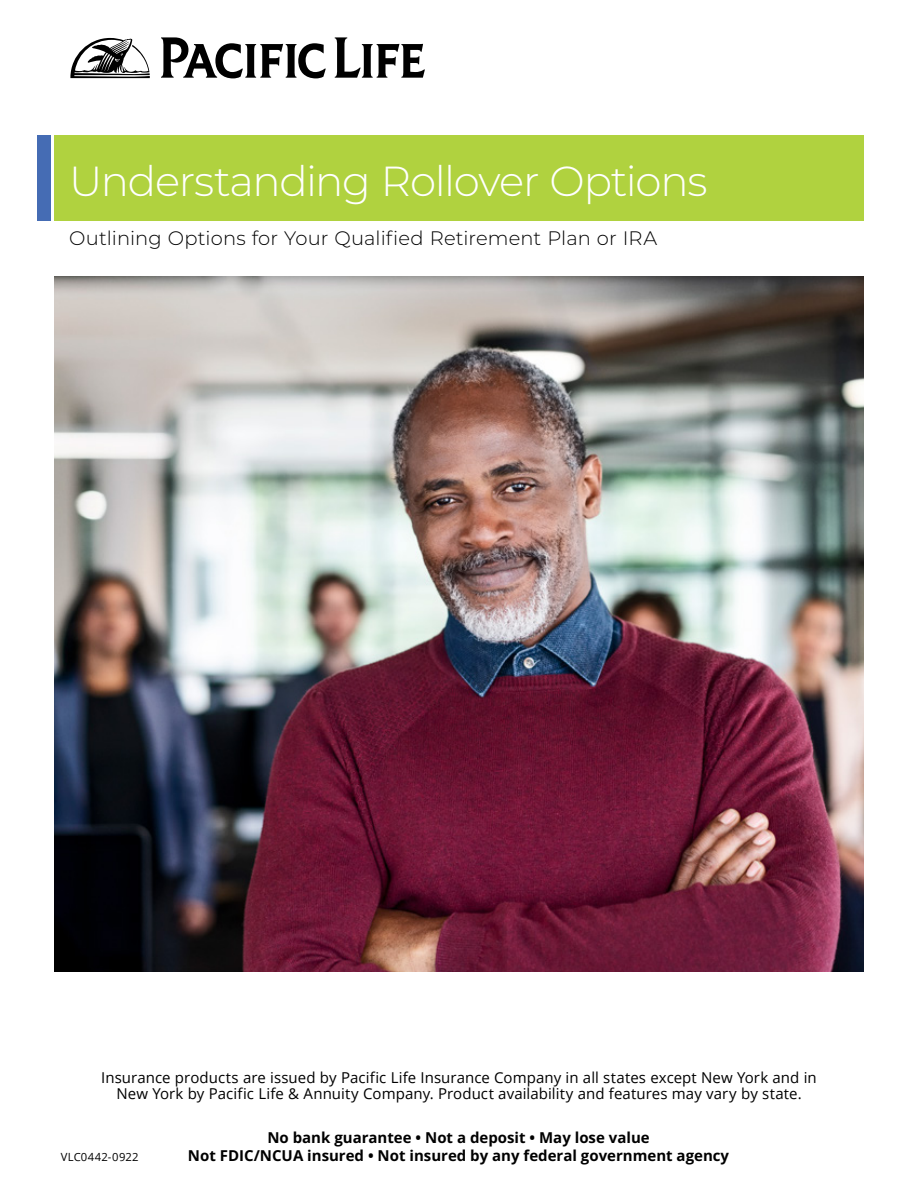
<style>
.page{position:relative;width:918px;height:1188px;background:#fff}
.page>*{position:absolute;margin:0;border:0;box-sizing:border-box;transform-origin:0 0}
.Head_1{font:300 42px "Montserrat";letter-spacing:-.03em;color:#fff}
.Head_1-2{font:300 19.5px "Montserrat";letter-spacing:.005em;color:#000}
.Insurance_Line{font:15px/16.5px "Open Sans";letter-spacing:.005em;color:#000;text-align:center}
.Bank_Box{font:700 15px/18px "Open Sans";color:#000;text-align:center}
.Front_Form{font:11.25px "Open Sans";letter-spacing:.03em;color:#000}
</style>
<div class="page">
<svg style="left:161px;top:37px;width:165px;height:41px"></svg>
<svg style="left:335px;top:37px;width:90px;height:41px"></svg>
<svg style="left:70px;top:38px;width:80px;height:40px"></svg>
<div style="left:54px;top:135px;width:810px;height:85px;background:#b0d23f"></div>
<div style="left:37px;top:135px;width:14px;height:85px;background:#456cb4"></div>
<img style="left:54px;top:276px;width:810px;height:696px">
<p class="Head_1" style="left:69px;top:153px;width:640px">Understanding Rollover Options</p>
<p class="Head_1-2" style="left:69px;top:225px;width:590px">Outlining Options for Your Qualified Retirement Plan or IRA</p>
<p class="Insurance_Line" style="left:101px;top:1069px;width:717px">Insurance products are issued by Pacific Life Insurance Company in all states except New York and in<br>New York by Pacific Life &amp; Annuity Company. Product availability and features may vary by state.</p>
<p class="Bank_Box" style="left:188px;top:1128px;width:543px">No bank guarantee • Not a deposit • May lose value<br>Not FDIC/NCUA insured • Not insured by any federal government agency</p>
<p class="Front_Form" style="left:61px;top:1149px;width:79px">VLC0442-0922</p>
</div>
